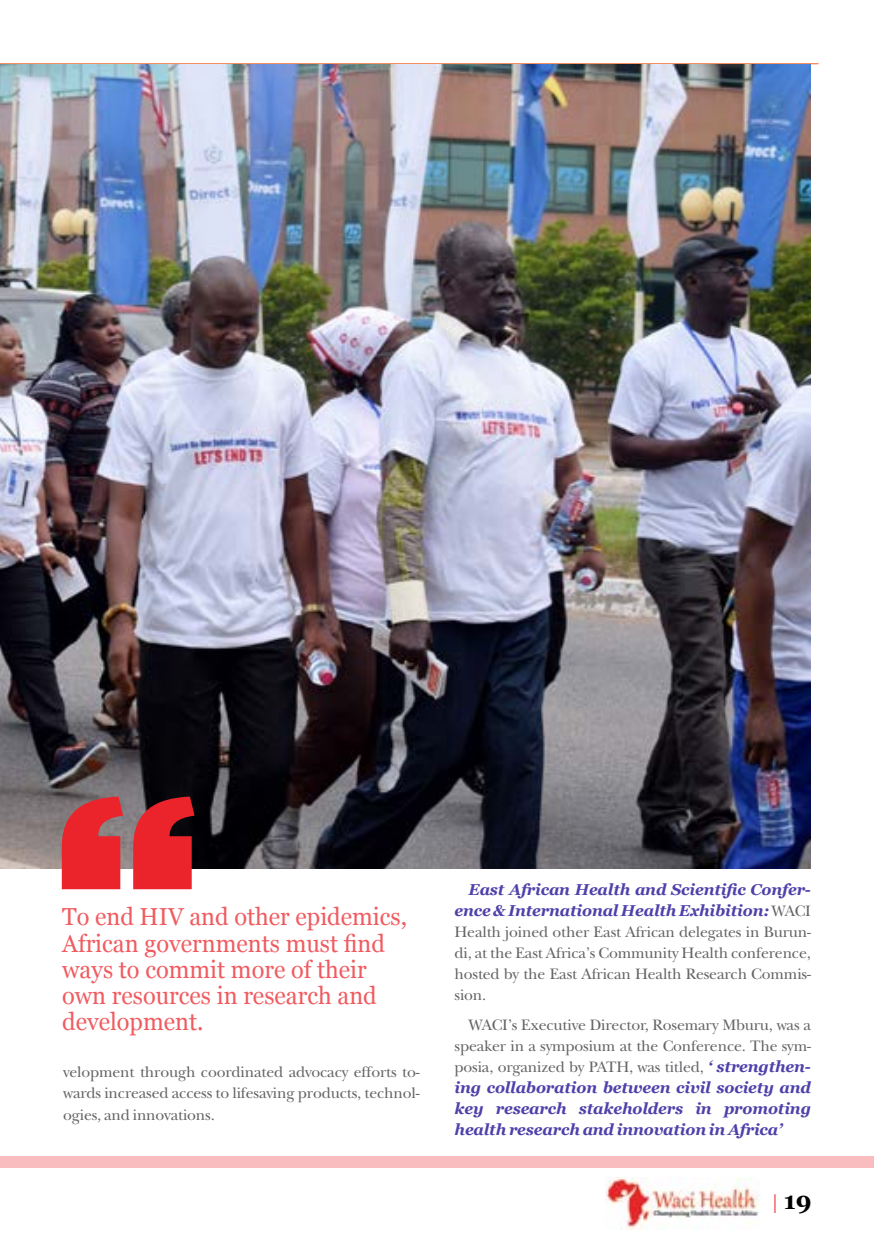
<style>
.page{position:relative;width:874px;height:1241px;background:#fff}
.page>*{position:absolute;margin:0;border:0;box-sizing:border-box;transform-origin:0 0}
.t1{font:24.5px/26.2px "Georgia";color:#f05b60;scale:.96 1}
.t2{font:700 24.5px "Georgia";color:#000}
.t3{font:15.75px/21px "New Baskerville Std";letter-spacing:-.01em;color:#636466;text-align:justify}
.t4{font:italic 700 15.75px/21px "Georgia";letter-spacing:-.01em;color:#4e41aa;text-align:right}
.s1{font-family:"New Baskerville Std";font-weight:400;font-style:normal;color:#636466}
.s2{font-family:"Georgia";font-weight:700;font-style:italic;color:#4e41aa}
.s3{font-weight:400;font-size:19.6px;color:#eb242b}
</style>
<div class="page">
<img style="left:605px;top:1177px;width:154px;height:51px">
<div style="left:0;top:1155px;width:873px;height:12px;background:#f9bdc0"></div>
<hr style="left:0;top:63px;width:818px;height:1px;background:#f26621">
<img style="left:0;top:64px;width:810px;height:804px">
<svg style="left:62px;top:796px;width:132px;height:93px;background:#cd363c"></svg>
<h1 class="t1" style="left:62px;top:904px;width:360px">To end HIV and other epidemics,<br>African governments must find ways to commit more of their own resources in research and development.</h1>
<p class="t3" style="left:63px;top:1061px;width:358px">velopment through coordinated advocacy efforts to&shy;wards increased access to lifesaving products, technol&shy;ogies, and innovations.</p>
<p class="t4" style="left:454px;top:879px;width:358px">East African Health and Scientific Confer&shy;ence &amp; International Health Exhibition: <span class="s1">WACI</span></p>
<p class="t3" style="left:454px;top:921px;width:358px">Health joined other East African delegates in Burun&shy;di, at the East Africa’s Community Health conference, hosted by the East African Health Research Commis&shy;sion.</p>
<p class="t3" style="left:454px;top:1014px;width:358px;text-indent:14px">WACI’s Executive Director, Rosemary Mburu, was a speaker in a symposium at the Conference. The sym&shy;posia, organized by PATH, was titled, <span class="s2">‘ strengthen-</span></p>
<p class="t4" style="left:454px;top:1076px;width:358px;text-align:justify">ing collaboration between civil society and key research stakeholders in promoting health research and innovation in Africa’</p>
<h1 class="t2" style="left:771px;top:1184px;width:41px"><span class="s3">|</span> 19</h1>
</div>
